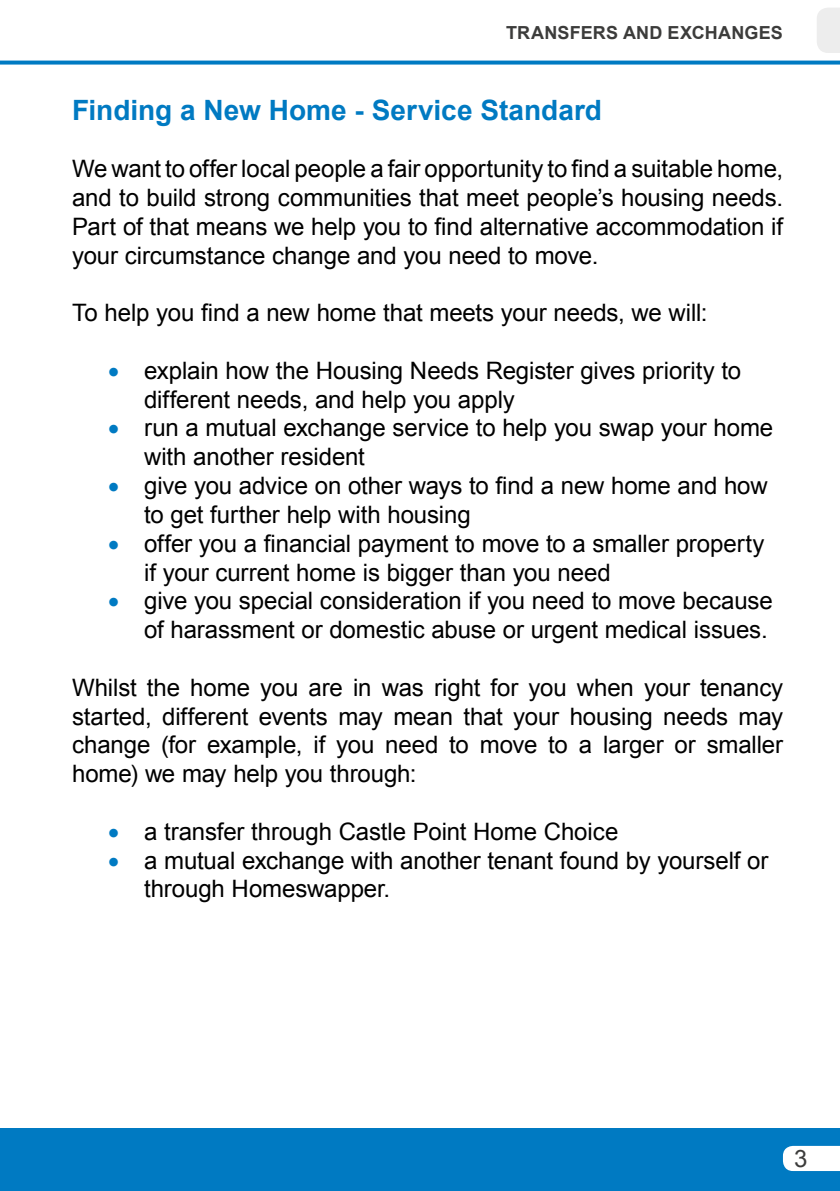
<style>
.page{position:relative;width:840px;height:1191px;background:#fff}
.page>*{position:absolute;margin:0;border:0;box-sizing:border-box;transform-origin:0 0}
.t1{font:700 28px "Arial";color:#007ac2}
.t2{font:24px/28.8px "Arial";letter-spacing:-.005em;color:#000}
.t3{font:24px "Arial";color:#3c3c3b}
.t4{font:700 18px "Arial";letter-spacing:.01em;color:#3c3c3b}
.s1{color:#007ac2}
</style>
<div class="page">
<div style="left:0;top:1128px;width:839px;height:63px;background:#007ac2"></div>
<svg style="left:0;top:61px;width:839px;height:4px;background:#1b88c8"></svg>
<svg style="left:782px;top:1145px;width:57px;height:26px"></svg>
<svg style="left:817px;top:8px;width:22px;height:45px"></svg>
<p class="t4" style="left:506px;top:20px;width:278px">TRANSFERS AND EXCHANGES</p>
<p class="t1" style="left:72px;top:91px;width:531px">Finding a New Home - Service Standard</p>
<p class="t2" style="left:72px;top:155px;width:712px;text-align:justify">We want to offer local people a fair opportunity to find a suitable home, and to build strong communities that meet people’s housing needs.<br>Part of that means we help you to find alternative accommodation if your circumstance change and you need to move.</p>
<p class="t2" style="left:72px;top:299px;width:636px">To help you find a new home that meets your needs, we will:</p>
<p class="t2" style="left:144px;top:356px;width:598px;text-indent:-36px"><span class="s1">•</span> explain how the Housing Needs Register gives priority to different needs, and help you apply</p>
<p class="t2" style="left:144px;top:414px;width:630px;text-indent:-36px"><span class="s1">•</span> run a mutual exchange service to help you swap your home with another resident</p>
<p class="t2" style="left:144px;top:471px;width:624px;text-indent:-36px"><span class="s1">•</span> give you advice on other ways to find a new home and how to get further help with housing</p>
<p class="t2" style="left:144px;top:529px;width:621px;text-indent:-36px"><span class="s1">•</span> offer you a financial payment to move to a smaller property if your current home is bigger than you need</p>
<p class="t2" style="left:108px;top:587px;width:665px;text-align:right"><span class="s1">•</span> give you special consideration if you need to move because of harassment or domestic abuse or urgent medical issues.</p>
<p class="t2" style="left:72px;top:673px;width:712px;text-align:justify">Whilst the home you are in was right for you when your tenancy started, different events may mean that your housing needs may change (for example, if you need to move to a larger or smaller home) we may help you through:</p>
<p class="t2" style="left:108px;top:817px;width:511px"><span class="s1">•</span> a transfer through Castle Point Home Choice</p>
<p class="t2" style="left:144px;top:846px;width:625px;text-indent:-36px"><span class="s1">•</span> a mutual exchange with another tenant found by yourself or through Homeswapper.</p>
<p class="t3" style="left:793px;top:1143px;width:15px">3</p>
</div>
